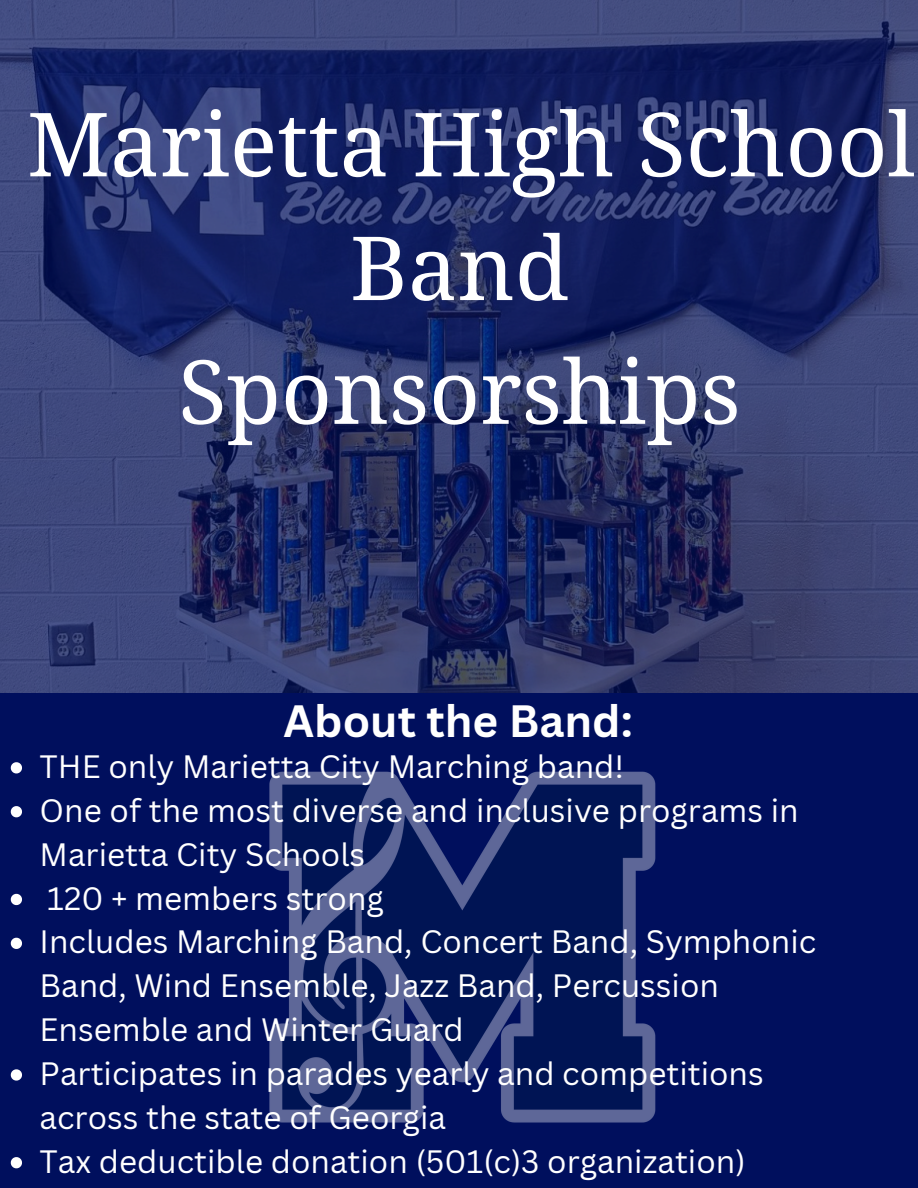
<style>
.page{position:relative;width:918px;height:1188px;background:#000f5d}
.page>*{position:absolute;margin:0;border:0;box-sizing:border-box;transform-origin:0 0}
.t1{font:88.5px/123.8px "Noto Serif";color:#fff;text-align:center}
.t2{font:700 44.1px "Canva Sans";color:#fff}
.t3{font:31.5px/43.8px "Canva Sans";color:#fff}
</style>
<div class="page">
<img style="left:0;top:0;width:917px;height:693px">
<img style="left:269px;top:771px;width:387px;height:352px">
<svg style="left:11px;top:762px;width:11px;height:11px"></svg>
<svg style="left:11px;top:806px;width:11px;height:11px"></svg>
<svg style="left:11px;top:894px;width:11px;height:11px"></svg>
<svg style="left:11px;top:938px;width:11px;height:11px"></svg>
<svg style="left:11px;top:1069px;width:11px;height:12px"></svg>
<svg style="left:11px;top:1157px;width:11px;height:11px"></svg>
<p class="t1" style="left:27px;top:80px;width:890px">Marietta High School<br>Band<br>Sponsorships</p>
<p class="t2" style="left:284px;top:690px;width:351px">About the Band:</p>
<h1 class="t3" style="left:40px;top:744px;width:586px">THE only Marietta City Marching band!</h1>
<h2 class="t3" style="left:40px;top:788px;width:761px">One of the most diverse and inclusive programs in<br>Marietta City Schools</h2>
<p class="t3" style="left:47px;top:875px;width:338px">120 + members strong</p>
<p class="t3" style="left:40px;top:919px;width:778px">Includes Marching Band, Concert Band, Symphonic<br>Band, Wind Ensemble, Jazz Band, Percussion<br>Ensemble and Winter Guard</p>
<p class="t3" style="left:40px;top:1051px;width:726px">Participates in parades yearly and competitions across the state of Georgia</p>
<p class="t3" style="left:40px;top:1139px;width:707px">Tax deductible donation (501(c)3 organization)</p>
</div>
